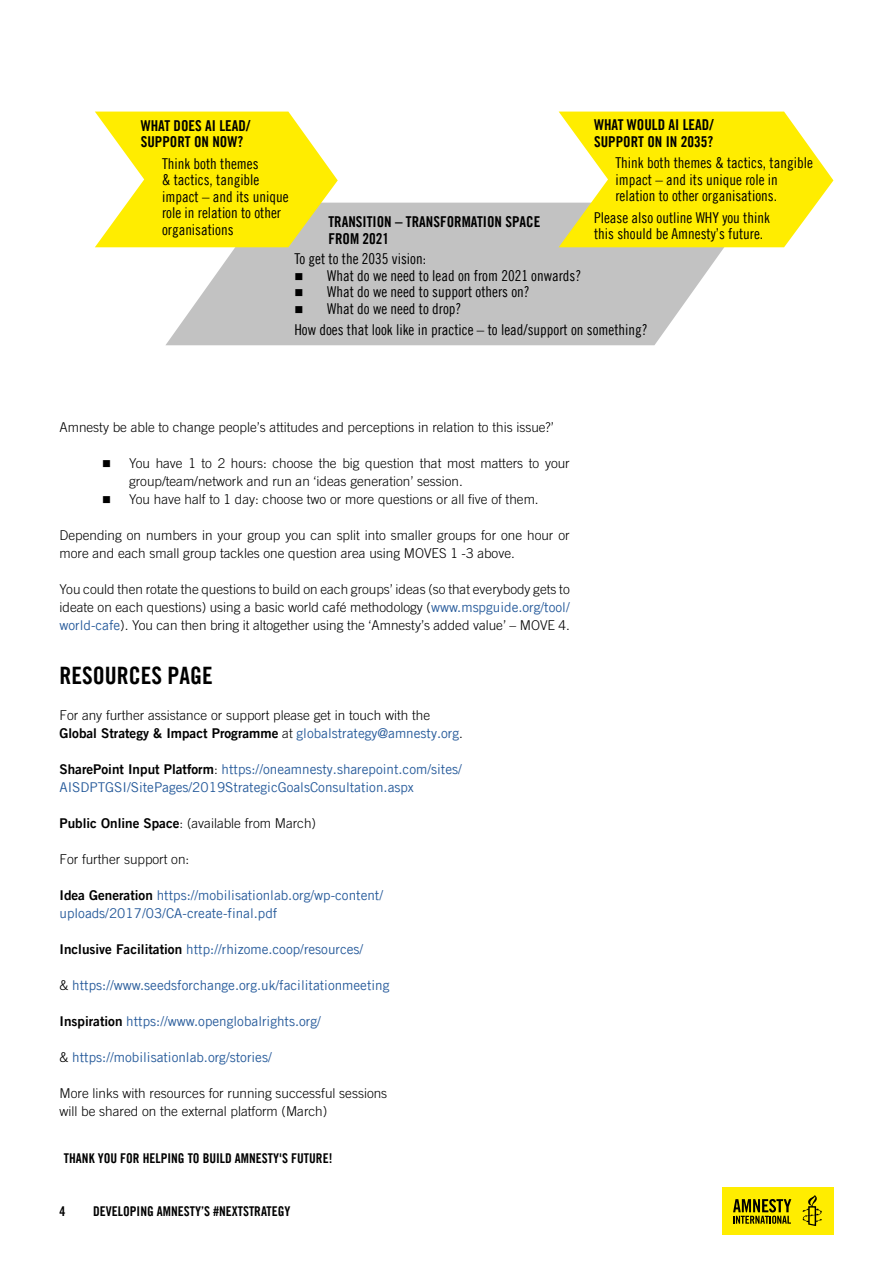
<style>
.page{position:relative;width:893px;height:1263px;background:#fff}
.page>*{position:absolute;margin:0;border:0;box-sizing:border-box;transform-origin:0 0}
.t1{font:24px "Amnesty Trade Gothic Bd Cn 20";color:#000}
.t2{font:15px/16.5px "Amnesty Trade Gothic Cn 18";color:#000}
.t3{font:15px/16.5px "Amnesty Trade Gothic Bd Cn 20";color:#000}
.t4{font:300 13.5px/18px "Amnesty Trade Gothic";color:#000}
.t5{font:13.5px/18px "Amnesty Trade Gothic";color:#275b9b}
.t6{font:13.5px "Amnesty Trade Gothic Bd Cn 20";color:#000}
.t7{font:13.5px "Amnesty Trade Gothic Bd 2";color:#000}
.s1{font-weight:400;color:#275b9b}
.s2{font-family:"Amnesty Trade Gothic";font-weight:300}
.s3{font-family:"Amnesty Trade Gothic";color:#275b9b}
.s4{font-family:"Amnesty Trade Gothic Bd 2";color:#000}
.s5{font-weight:300;color:#000}
.s6{font-family:"Amnesty Trade Gothic Bd 2";font-weight:400}
</style>
<div class="page">
<svg style="left:165px;top:203px;width:591px;height:142px;background:#cbcbca"></svg>
<svg style="left:95px;top:112px;width:243px;height:135px"></svg>
<svg style="left:559px;top:112px;width:274px;height:135px"></svg>
<div style="left:722px;top:1188px;width:111px;height:47px;background:#ffed00"></div>
<svg style="left:802px;top:1195px;width:20px;height:31px"></svg>
<svg style="left:733px;top:1199px;width:58px;height:25px"></svg>
<p class="t3" style="left:594px;top:117px;width:121px">WHAT WOULD AI LEAD/<br>SUPPORT ON IN 2035?</p>
<p class="t2" style="left:615px;top:155px;width:199px">Think both themes &amp; tactics, tangible impact – and its unique role in relation to other organisations.</p>
<p class="t2" style="left:594px;top:209px;width:177px">Please also outline WHY you think this should be Amnesty’s future.</p>
<p class="t3" style="left:141px;top:117px;width:111px">WHAT DOES AI LEAD/<br>SUPPORT ON NOW?</p>
<p class="t2" style="left:162px;top:155px;width:128px">Think both themes<br>&amp; tactics, tangible impact – and its unique role in relation to other organisations</p>
<p class="t3" style="left:328px;top:213px;width:213px">TRANSITION – TRANSFORMATION SPACE<br>FROM 2021</p>
<p class="t2" style="left:294px;top:251px;width:133px">To get to the 2035 vision:</p>
<p class="t2" style="left:294px;top:267px;width:288px">■ What do we need to lead on from 2021 onwards?</p>
<p class="t2" style="left:294px;top:284px;width:237px">■ What do we need to support others on?</p>
<p class="t2" style="left:294px;top:298px;width:355px;line-height:20.7px">■ What do we need to drop?<br>How does that look like in practice – to lead/support on something?</p>
<p class="t4" style="left:60px;top:418px;width:496px">Amnesty be able to change people’s attitudes and perceptions in relation to this issue?’</p>
<p class="t4" style="left:129px;top:454px;width:442px;text-indent:-27px">■ You have 1 to 2 hours: choose the big question that most matters to your group/team/network and run an ‘ideas generation’ session.</p>
<p class="t4" style="left:102px;top:490px;width:438px">■ You have half to 1 day: choose two or more questions or all five of them.</p>
<p class="t4" style="left:60px;top:526px;width:512px">Depending on numbers in your group you can split into smaller groups for one hour or more and each small group tackles one question area using MOVES 1 -3 above.</p>
<p class="t4" style="left:60px;top:580px;width:512px;text-align:justify">You could then rotate the questions to build on each groups’ ideas (so that everybody gets to ideate on each questions) using a basic world café methodology (<span class="s1">www.mspguide.org/tool/ world-cafe</span>). You can then bring it altogether using the ‘Amnesty’s added value’ – MOVE 4.</p>
<h1 class="t1" style="left:60px;top:661px;width:155px">RESOURCES PAGE</h1>
<p class="t4" style="left:60px;top:706px;width:372px">For any further assistance or support please get in touch with the</p>
<p class="t7" style="left:60px;top:725px;width:405px">Global Strategy &amp; Impact Programme <span class="s2">at</span> <span class="s3">globalstrategy@amnesty.org</span><span class="s2">.</span></p>
<p class="t5" style="left:60px;top:760px;width:404px"><span class="s4">SharePoint Input Platform</span><span class="s5">:</span> https://oneamnesty.sharepoint.com/sites/<br>AISDPTGSI/SitePages/2019StrategicGoalsConsultation.aspx</p>
<p class="t4" style="left:60px;top:814px;width:258px"><span class="s6">Public Online Space</span>: (available from March)</p>
<p class="t4" style="left:60px;top:850px;width:131px">For further support on:</p>
<p class="t5" style="left:60px;top:886px;width:325px"><span class="s4">Idea Generation</span> https://mobilisationlab.org/wp-content/ uploads/2017/03/CA-create-final.pdf</p>
<p class="t5" style="left:60px;top:940px;width:305px"><span class="s4">Inclusive Facilitation</span> http://rhizome.coop/resources/</p>
<p class="t5" style="left:60px;top:976px;width:332px"><span class="s5">&amp;</span> https://www.seedsforchange.org.uk/facilitationmeeting</p>
<p class="t5" style="left:60px;top:1012px;width:263px"><span class="s4">Inspiration</span> https://www.openglobalrights.org/</p>
<p class="t5" style="left:60px;top:1048px;width:214px"><span class="s5">&amp;</span> https://mobilisationlab.org/stories/</p>
<p class="t4" style="left:60px;top:1084px;width:329px">More links with resources for running successful sessions will be shared on the external platform (March)</p>
<p class="t6" style="left:64px;top:1150px;width:270px">THANK YOU FOR HELPING TO BUILD AMNESTY'S FUTURE!</p>
<p class="t6" style="left:60px;top:1203px;width:7px">4</p>
<p class="t6" style="left:93px;top:1203px;width:199px">DEVELOPING AMNESTY’S #NEXTSTRATEGY</p>
</div>
